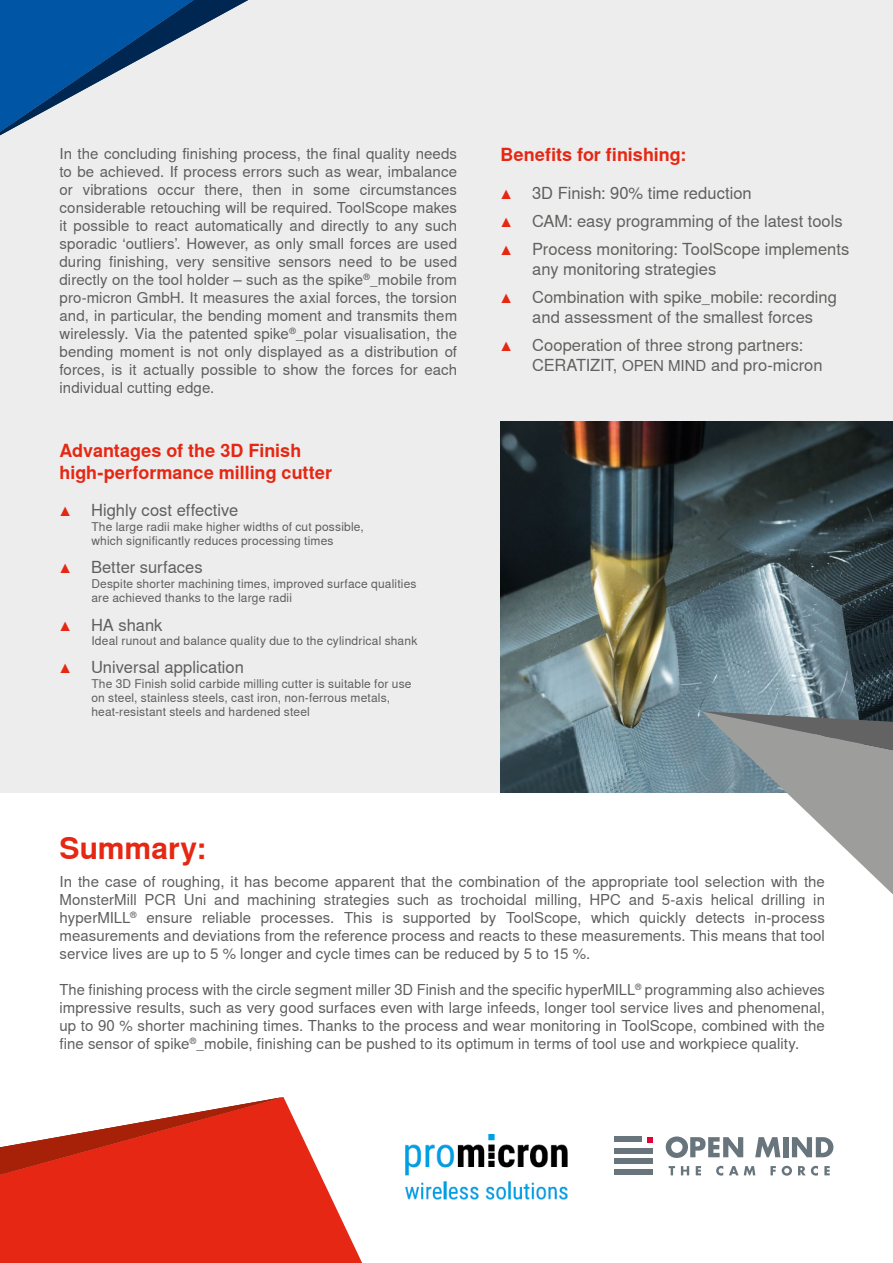
<style>
.page{position:relative;width:893px;height:1263px;background:#fff}
.page>*{position:absolute;margin:0;border:0;box-sizing:border-box;transform-origin:0 0}
.t1{font:700 30px "Nimbus Sans WNT Global";color:#e52713}
.t2{font:700 18px/21.6px "Nimbus Sans WNT Global";color:#e52713}
.t3{font:16.5px/19.8px "Nimbus Sans WNT Global";color:#60605e}
.t4{font:16.5px "Nimbus Sans WNT Global";color:#5f5e5e}
.t5{font:15px/18px "Nimbus Sans WNT Global";letter-spacing:.005em;color:#5f5e5e;text-align:justify}
.t6{font:12px/14.4px "Nimbus Sans WNT Global";letter-spacing:.015em;color:#5f5e5e}
.s1{font-family:"Nimbus Sans WNT Global Cond";font-weight:300;color:#e52713}
.s2{font-size:15px;color:#5f5e5e}
</style>
<div class="page">
<div style="left:0;top:0;width:893px;height:792px;background:#ededed"></div>
<svg style="left:0;top:0;width:248px;height:135px"></svg>
<img style="left:406px;top:1134px;width:162px;height:66px">
<svg style="left:666px;top:1136px;width:77px;height:22px"></svg>
<svg style="left:755px;top:1137px;width:25px;height:20px"></svg>
<div style="left:783px;top:1137px;width:5px;height:20px;background:#68757d"></div>
<svg style="left:792px;top:1137px;width:41px;height:20px"></svg>
<div style="left:614px;top:1148px;width:39px;height:5px;background:#68757d"></div>
<div style="left:614px;top:1158px;width:39px;height:6px;background:#68757d"></div>
<svg style="left:647px;top:1137px;width:6px;height:5px"></svg>
<div style="left:614px;top:1137px;width:28px;height:5px;background:#68757d"></div>
<div style="left:614px;top:1170px;width:39px;height:5px;background:#68757d"></div>
<svg style="left:669px;top:1166px;width:6px;height:9px"></svg>
<svg style="left:681px;top:1166px;width:8px;height:9px"></svg>
<svg style="left:696px;top:1166px;width:5px;height:9px"></svg>
<svg style="left:716px;top:1166px;width:7px;height:9px"></svg>
<svg style="left:729px;top:1166px;width:26px;height:9px"></svg>
<svg style="left:770px;top:1166px;width:6px;height:9px"></svg>
<svg style="left:782px;top:1166px;width:10px;height:10px"></svg>
<svg style="left:798px;top:1166px;width:20px;height:9px"></svg>
<svg style="left:824px;top:1166px;width:6px;height:9px"></svg>
<svg style="left:0;top:1097px;width:362px;height:166px;fill:#e52713"></svg>
<svg style="left:0;top:1097px;width:283px;height:78px"></svg>
<img style="left:501px;top:421px;width:392px;height:371px">
<svg style="left:702px;top:711px;width:191px;height:183px"></svg>
<p class="t5" style="left:60px;top:144px;width:399px">In the concluding finishing process, the final quality needs to be achieved. If process errors such as wear, imbalance or vibrations occur there, then in some circumstances considerable retouching will be required. ToolScope makes it possible to react automatically and directly to any such sporadic ‘outliers’. However, as only small forces are used during finishing, very sensitive sensors need to be used directly on the tool holder – such as the spike<sup>®</sup>_mobile from pro-micron GmbH. It measures the axial forces, the torsion and, in particular, the bending moment and transmits them wirelessly. Via the patented spike<sup>®</sup>_polar visualisation, the bending moment is not only displayed as a distribution of forces, is it actually possible to show the forces for each individual cutting edge.</p>
<p class="t2" style="left:60px;top:440px;width:274px">Advantages of the 3D Finish high-performance milling cutter</p>
<p class="t4" style="left:60px;top:501px;width:180px"><span class="s1">▲</span> Highly cost effective</p>
<p class="t6" style="left:91px;top:519px;width:274px">The large radii make higher widths of cut possible, which significantly reduces processing times</p>
<p class="t4" style="left:60px;top:558px;width:145px"><span class="s1">▲</span> Better surfaces</p>
<p class="t6" style="left:91px;top:576px;width:327px">Despite shorter machining times, improved surface qualities are achieved thanks to the large radii</p>
<p class="t4" style="left:60px;top:615px;width:104px"><span class="s1">▲</span> HA shank</p>
<p class="t6" style="left:91px;top:634px;width:327px">Ideal runout and balance quality due to the cylindrical shank</p>
<p class="t4" style="left:60px;top:658px;width:186px"><span class="s1">▲</span> Universal application</p>
<p class="t6" style="left:91px;top:676px;width:322px">The 3D Finish solid carbide milling cutter is suitable for use on steel, stainless steels, cast iron, non-ferrous metals, heat-resistant steels and hardened steel</p>
<p class="t2" style="left:501px;top:144px;width:187px">Benefits for finishing:</p>
<p class="t4" style="left:501px;top:183px;width:253px"><span class="s1">▲</span> 3D Finish: 90% time reduction</p>
<p class="t3" style="left:501px;top:211px;width:344px"><span class="s1">▲</span> CAM: easy programming of the latest tools</p>
<p class="t3" style="left:532px;top:240px;width:319px;text-indent:-32px"><span class="s1">▲</span> Process monitoring: ToolScope implements any monitoring strategies</p>
<p class="t3" style="left:501px;top:288px;width:338px;text-align:center"><span class="s1">▲</span> Combination with spike_mobile: recording and assessment of the smallest forces</p>
<p class="t3" style="left:532px;top:336px;width:292px;text-indent:-32px"><span class="s1">▲</span> Cooperation of three strong partners:<br>CERATIZIT, <span class="s2">OPEN MIND</span> and pro-micron</p>
<h1 class="t1" style="left:60px;top:831px;width:148px">Summary:</h1>
<p class="t5" style="left:60px;top:873px;width:767px">In the case of roughing, it has become apparent that the combination of the appropriate tool selection with the MonsterMill PCR Uni and machining strategies such as trochoidal milling, HPC and 5-axis helical drilling in hyperMILL<sup>®</sup> ensure reliable processes. This is supported by ToolScope, which quickly detects in-process measurements and deviations from the reference process and reacts to these measurements. This means that tool service lives are up to 5 % longer and cycle times can be reduced by 5 to 15 %.</p>
<p class="t5" style="left:60px;top:981px;width:767px">The finishing process with the circle segment miller 3D Finish and the specific hyperMILL<sup>®</sup> programming also achieves impressive results, such as very good surfaces even with large infeeds, longer tool service lives and phenomenal, up to 90 % shorter machining times. Thanks to the process and wear monitoring in ToolScope, combined with the fine sensor of spike<sup>®</sup>_mobile, finishing can be pushed to its optimum in terms of tool use and workpiece quality.</p>
</div>
